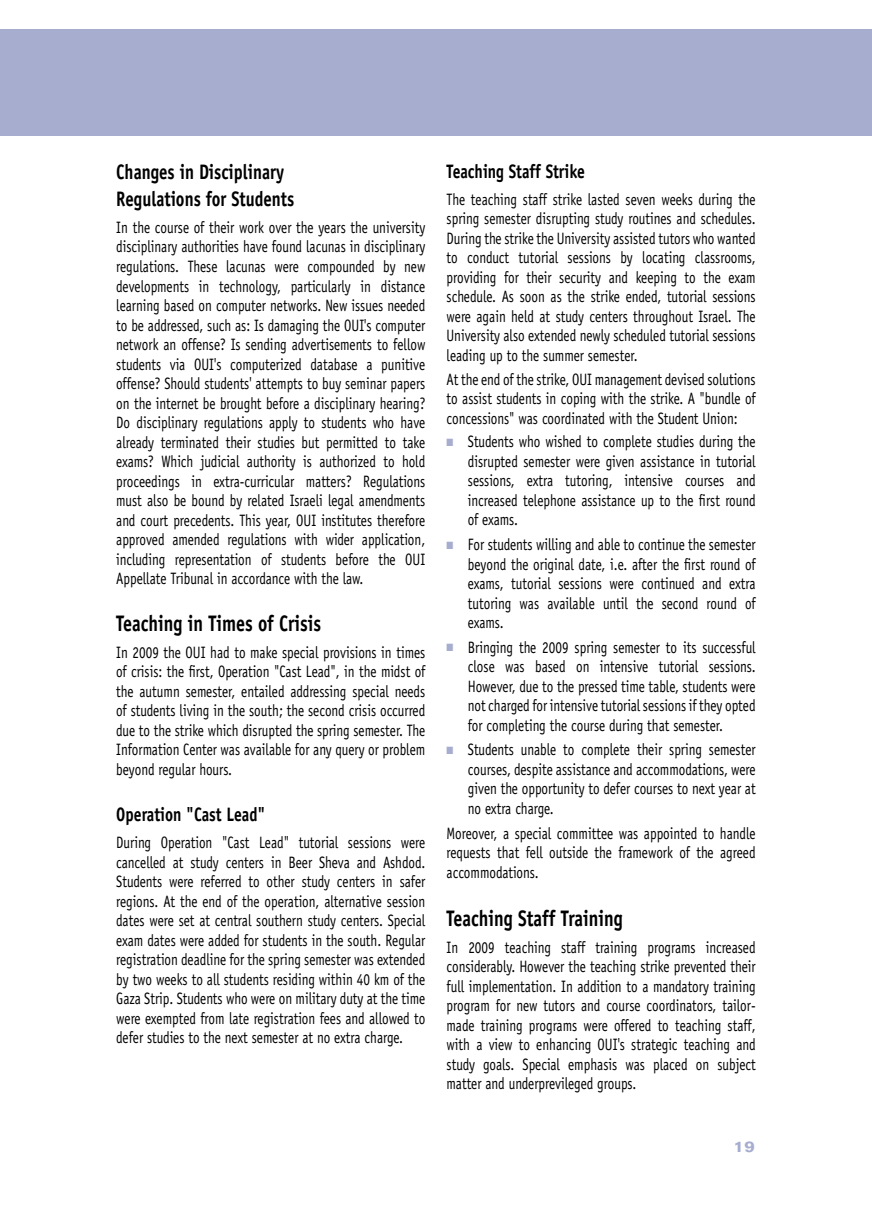
<style>
.page{position:relative;width:872px;height:1221px;background:#fff}
.page>*{position:absolute;margin:0;border:0;box-sizing:border-box;transform-origin:0 0}
.t1{font:700 22.5px "Officina Sans";color:#000;scale:.8 1}
.t2{font:700 21px/27px "Officina Sans";color:#000;scale:.8 1}
.t3{font:700 19.5px "Officina Sans";color:#000;scale:.8 1}
.t4{font:700 19.5px "Narkis Tam";color:#a6adcf}
.t5{font:16.5px/19.5px "Officina Sans";color:#000;text-align:justify;scale:.8 1}
.s1{font-family:"Sucariot MF";font-weight:500;font-size:10.5px;color:#a6adcf}
</style>
<div class="page">
<div style="left:0;top:29px;width:872px;height:106px;background:#a6adcf"></div>
<p class="t2" style="left:116px;top:158px;width:224px">Changes in Disciplinary<br>Regulations for Students</p>
<p class="t5" style="left:116px;top:218px;width:388px">In the course of their work over the years the university disciplinary authorities have found lacunas in disciplinary regulations. These lacunas were compounded by new developments in technology, particularly in distance learning based on computer networks. New issues needed to be addressed, such as: Is damaging the OUI's computer network an offense? Is sending advertisements to fellow students via OUI's computerized database a punitive offense? Should students' attempts to buy seminar papers on the internet be brought before a disciplinary hearing?<br>Do disciplinary regulations apply to students who have already terminated their studies but permitted to take exams? Which judicial authority is authorized to hold proceedings in extra-curricular matters? Regulations must also be bound by related Israeli legal amendments and court precedents. This year, OUI institutes therefore approved amended regulations with wider application, including representation of students before the OUI Appellate Tribunal in accordance with the law.</p>
<h1 class="t1" style="left:116px;top:609px;width:258px">Teaching in Times of Crisis</h1>
<p class="t5" style="left:116px;top:642px;width:388px">In 2009 the OUI had to make special provisions in times of crisis: the first, Operation "Cast Lead", in the midst of the autumn semester, entailed addressing special needs of students living in the south; the second crisis occurred due to the strike which disrupted the spring semester. The Information Center was available for any query or problem beyond regular hours.</p>
<p class="t3" style="left:116px;top:802px;width:188px">Operation "Cast Lead"</p>
<p class="t5" style="left:116px;top:833px;width:388px">During Operation "Cast Lead" tutorial sessions were cancelled at study centers in Beer Sheva and Ashdod.<br>Students were referred to other study centers in safer regions. At the end of the operation, alternative session dates were set at central southern study centers. Special exam dates were added for students in the south. Regular registration deadline for the spring semester was extended by two weeks to all students residing within 40 km of the Gaza Strip. Students who were on military duty at the time were exempted from late registration fees and allowed to defer studies to the next semester at no extra charge.</p>
<p class="t3" style="left:446px;top:159px;width:174px">Teaching Staff Strike</p>
<p class="t5" style="left:446px;top:189px;width:388px">The teaching staff strike lasted seven weeks during the spring semester disrupting study routines and schedules.<br>During the strike the University assisted tutors who wanted to conduct tutorial sessions by locating classrooms, providing for their security and keeping to the exam schedule. As soon as the strike ended, tutorial sessions were again held at study centers throughout Israel. The University also extended newly scheduled tutorial sessions leading up to the summer semester.</p>
<p class="t5" style="left:446px;top:369px;width:388px">At the end of the strike, OUI management devised solutions to assist students in coping with the strike. A "bundle of concessions" was coordinated with the Student Union:</p>
<p class="t5" style="left:468px;top:432px;width:361px;text-indent:-21px"><span class="s1">0</span> Students who wished to complete studies during the disrupted semester were given assistance in tutorial sessions, extra tutoring, intensive courses and increased telephone assistance up to the first round of exams.</p>
<p class="t5" style="left:468px;top:534px;width:361px;text-indent:-21px"><span class="s1">0</span> For students willing and able to continue the semester beyond the original date, i.e. after the first round of exams, tutorial sessions were continued and extra tutoring was available until the second round of exams.</p>
<p class="t5" style="left:468px;top:637px;width:361px;text-indent:-21px"><span class="s1">0</span> Bringing the 2009 spring semester to its successful close was based on intensive tutorial sessions.<br>However, due to the pressed time table, students were not charged for intensive tutorial sessions if they opted for completing the course during that semester.</p>
<p class="t5" style="left:468px;top:740px;width:361px;text-indent:-21px"><span class="s1">0</span> Students unable to complete their spring semester courses, despite assistance and accommodations, were given the opportunity to defer courses to next year at no extra charge.</p>
<p class="t5" style="left:446px;top:823px;width:388px">Moreover, a special committee was appointed to handle requests that fell outside the framework of the agreed accommodations.</p>
<h1 class="t1" style="left:446px;top:903px;width:222px">Teaching Staff Training</h1>
<p class="t5" style="left:446px;top:937px;width:388px">In 2009 teaching staff training programs increased considerably. However the teaching strike prevented their full implementation. In addition to a mandatory training program for new tutors and course coordinators, tailor&shy;made training programs were offered to teaching staff, with a view to enhancing OUI's strategic teaching and study goals. Special emphasis was placed on subject matter and underprevileged groups.</p>
<p class="t4" style="left:733px;top:1138px;width:11px">19</p>
</div>
